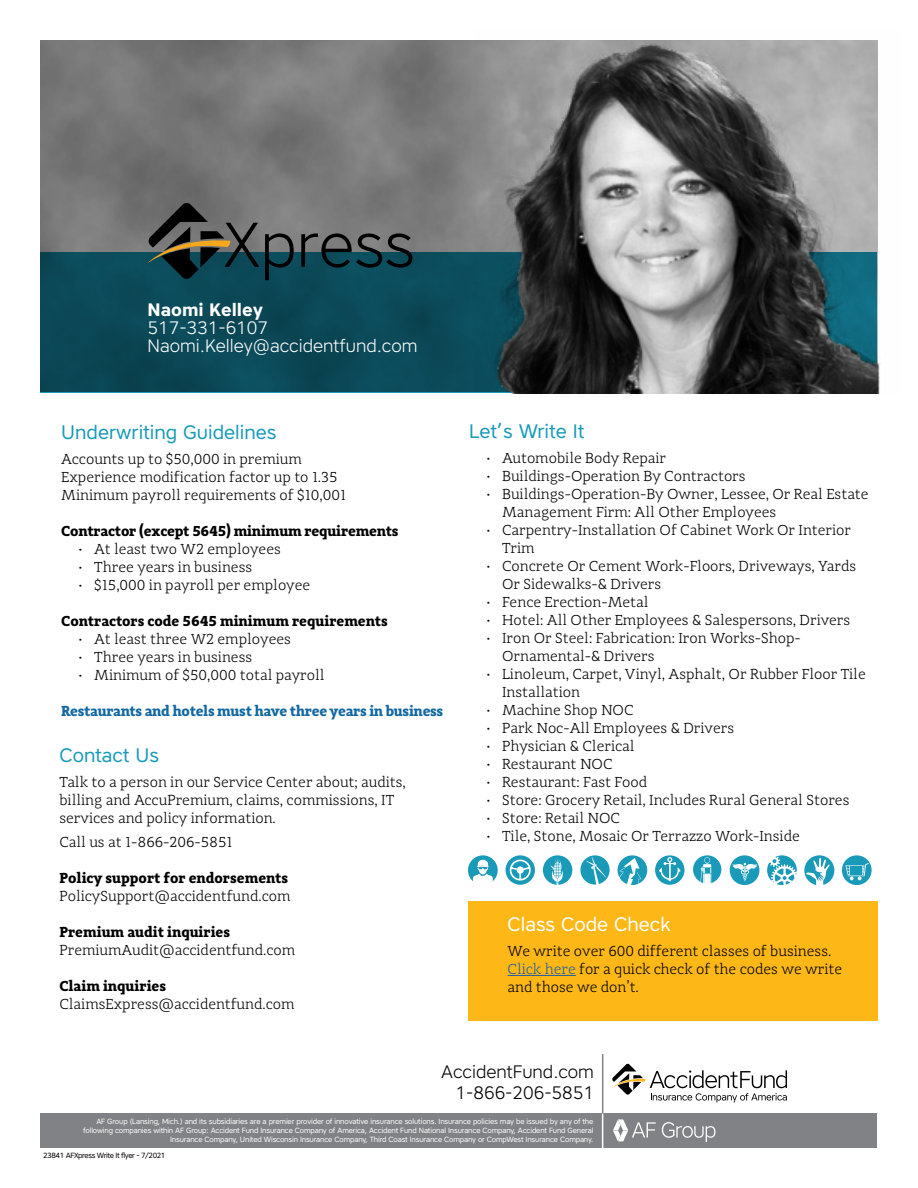
<style>
.page{position:relative;width:918px;height:1188px;background:#fff}
.page>*{position:absolute;margin:0;border:0;box-sizing:border-box;transform-origin:0 0}
.t1{font:19.5px "Core Sans A";color:#199ab9}
.t2{font:19.5px "Core Sans A";color:#fff}
.t3{font:300 18px/18px "Core Sans A";color:#fff}
.t4{font:300 18px/21.6px "Core Sans A";color:#000;text-align:right}
.t5{font:700 18px "Core Sans A";color:#fff}
.t6{font:300 15px/18px "Adagio Slab";color:#000}
.t7{font:700 15px "Adagio Slab";color:#000}
.t8{font:700 15px "Adagio Slab";letter-spacing:-.02em;color:#1268a3}
.t9{font:7.5px/9px "Core Sans A";letter-spacing:-.02em;color:#fff;text-align:right}
.t10{font:7.5px "Core Sans A";letter-spacing:-.05em;color:#000}
.s1{color:#215e9e}
</style>
<div class="page">
<div style="left:468px;top:901px;width:410px;height:120px;background:#fdb717"></div>
<div style="left:40px;top:1113px;width:838px;height:35px;background:#808285"></div>
<svg style="left:662px;top:1122px;width:54px;height:20px"></svg>
<svg style="left:613px;top:1119px;width:43px;height:22px"></svg>
<hr style="left:602px;top:1054px;width:1px;height:59px;background:#808285">
<hr style="left:602px;top:1114px;width:1px;height:34px;background:#fff">
<svg style="left:612px;top:1064px;width:175px;height:39px"></svg>
<hr style="left:508px;top:975px;width:68px;height:1px;background:#215e9e">
<img style="left:40px;top:40px;width:434px;height:213px">
<div style="left:40px;top:253px;width:838px;height:140px;background:#0b4957"></div>
<img style="left:474px;top:40px;width:406px;height:353px">
<svg style="left:148px;top:203px;width:111px;height:76px"></svg>
<svg style="left:265px;top:233px;width:29px;height:47px"></svg>
<svg style="left:301px;top:233px;width:111px;height:35px"></svg>
<svg style="left:468px;top:855px;width:30px;height:26px"></svg>
<svg style="left:506px;top:855px;width:29px;height:30px"></svg>
<svg style="left:543px;top:855px;width:29px;height:30px"></svg>
<svg style="left:580px;top:855px;width:30px;height:30px"></svg>
<svg style="left:618px;top:855px;width:29px;height:30px"></svg>
<svg style="left:655px;top:855px;width:30px;height:30px"></svg>
<svg style="left:693px;top:855px;width:28px;height:28px"></svg>
<svg style="left:730px;top:855px;width:29px;height:30px"></svg>
<svg style="left:767px;top:855px;width:30px;height:30px"></svg>
<svg style="left:842px;top:855px;width:30px;height:30px"></svg>
<svg style="left:804px;top:855px;width:30px;height:30px"></svg>
<p class="t5" style="left:148px;top:297px;width:117px">Naomi Kelley</p>
<p class="t3" style="left:148px;top:318px;width:271px">517-331-6107<br>Naomi.Kelley@accidentfund.com</p>
<h1 class="t1" style="left:61px;top:420px;width:217px">Underwriting Guidelines</h1>
<p class="t6" style="left:61px;top:450px;width:286px">Accounts up to $50,000 in premium<br>Experience modification factor up to 1.35<br>Minimum payroll requirements of $10,001</p>
<p class="t7" style="left:61px;top:521px;width:339px">Contractor (except 5645) minimum requirements</p>
<p class="t6" style="left:79px;top:540px;width:203px">• At least two W2 employees</p>
<p class="t6" style="left:79px;top:558px;width:174px">• Three years in business</p>
<p class="t6" style="left:79px;top:576px;width:233px">• $15,000 in payroll per employee</p>
<p class="t7" style="left:61px;top:611px;width:328px">Contractors code 5645 minimum requirements</p>
<p class="t6" style="left:79px;top:630px;width:213px">• At least three W2 employees</p>
<p class="t6" style="left:79px;top:648px;width:174px">• Three years in business</p>
<p class="t6" style="left:79px;top:666px;width:247px">• Minimum of $50,000 total payroll</p>
<p class="t8" style="left:61px;top:701px;width:384px">Restaurants and hotels must have three years in business</p>
<h1 class="t1" style="left:59px;top:742px;width:101px">Contact Us</h1>
<p class="t6" style="left:59px;top:773px;width:348px">Talk to a person in our Service Center about; audits, billing and AccuPremium, claims, commissions, IT services and policy information.</p>
<p class="t6" style="left:59px;top:833px;width:175px">Call us at 1-866-206-5851</p>
<p class="t7" style="left:59px;top:868px;width:230px">Policy support for endorsements</p>
<p class="t6" style="left:59px;top:887px;width:233px">PolicySupport@accidentfund.com</p>
<p class="t7" style="left:59px;top:922px;width:172px">Premium audit inquiries</p>
<p class="t6" style="left:59px;top:941px;width:237px">PremiumAudit@accidentfund.com</p>
<p class="t7" style="left:59px;top:976px;width:108px">Claim inquiries</p>
<p class="t6" style="left:59px;top:995px;width:237px">ClaimsExpress@accidentfund.com</p>
<h1 class="t1" style="left:469px;top:419px;width:117px">Let’s Write It</h1>
<p class="t6" style="left:487px;top:449px;width:181px">• Automobile Body Repair</p>
<p class="t6" style="left:487px;top:467px;width:260px">• Buildings-Operation By Contractors</p>
<p class="t6" style="left:502px;top:485px;width:368px;text-indent:-15px">• Buildings-Operation-By Owner, Lessee, Or Real Estate<br>Management Firm: All Other Employees</p>
<p class="t6" style="left:502px;top:521px;width:350px;text-indent:-15px">• Carpentry-Installation Of Cabinet Work Or Interior<br>Trim</p>
<p class="t6" style="left:502px;top:557px;width:356px;text-indent:-15px">• Concrete Or Cement Work-Floors, Driveways, Yards<br>Or Sidewalks-&amp; Drivers</p>
<p class="t6" style="left:487px;top:593px;width:163px">• Fence Erection-Metal</p>
<p class="t6" style="left:487px;top:611px;width:365px">• Hotel: All Other Employees &amp; Salespersons, Drivers</p>
<p class="t6" style="left:502px;top:629px;width:300px;text-indent:-15px">• Iron Or Steel: Fabrication: Iron Works-Shop-<br>Ornamental-&amp; Drivers</p>
<p class="t6" style="left:502px;top:665px;width:365px;text-indent:-15px">• Linoleum, Carpet, Vinyl, Asphalt, Or Rubber Floor Tile<br>Installation</p>
<p class="t6" style="left:487px;top:701px;width:148px">• Machine Shop NOC</p>
<p class="t6" style="left:487px;top:719px;width:249px">• Park Noc-All Employees &amp; Drivers</p>
<p class="t6" style="left:487px;top:737px;width:149px">• Physician &amp; Clerical</p>
<p class="t6" style="left:487px;top:755px;width:127px">• Restaurant NOC</p>
<p class="t6" style="left:487px;top:773px;width:162px">• Restaurant: Fast Food</p>
<p class="t6" style="left:487px;top:791px;width:364px">• Store: Grocery Retail, Includes Rural General Stores</p>
<p class="t6" style="left:487px;top:809px;width:134px">• Store: Retail NOC</p>
<p class="t6" style="left:487px;top:827px;width:314px">• Tile, Stone, Mosaic Or Terrazzo Work-Inside</p>
<h1 class="t2" style="left:508px;top:912px;width:165px">Class Code Check</h1>
<p class="t6" style="left:508px;top:942px;width:336px">We write over 600 different classes of business.<br><span class="s1">Click here</span> for a quick check of the codes we write and those we don’t.</p>
<p class="t4" style="left:441px;top:1060px;width:154px">AccidentFund.com<br>1-866-206-5851</p>
<p class="t9" style="left:83px;top:1117px;width:512px">AF Group (Lansing, Mich.) and its subsidiaries are a premier provider of innovative insurance solutions. Insurance policies may be issued by any of the following companies within AF Group: Accident Fund Insurance Company of America, Accident Fund National Insurance Company, Accident Fund General<br>Insurance Company, United Wisconsin Insurance Company, Third Coast Insurance Company or CompWest Insurance Company.</p>
<p class="t10" style="left:43px;top:1150px;width:124px">23841 AFXpress Write It flyer - 7/2021</p>
</div>
